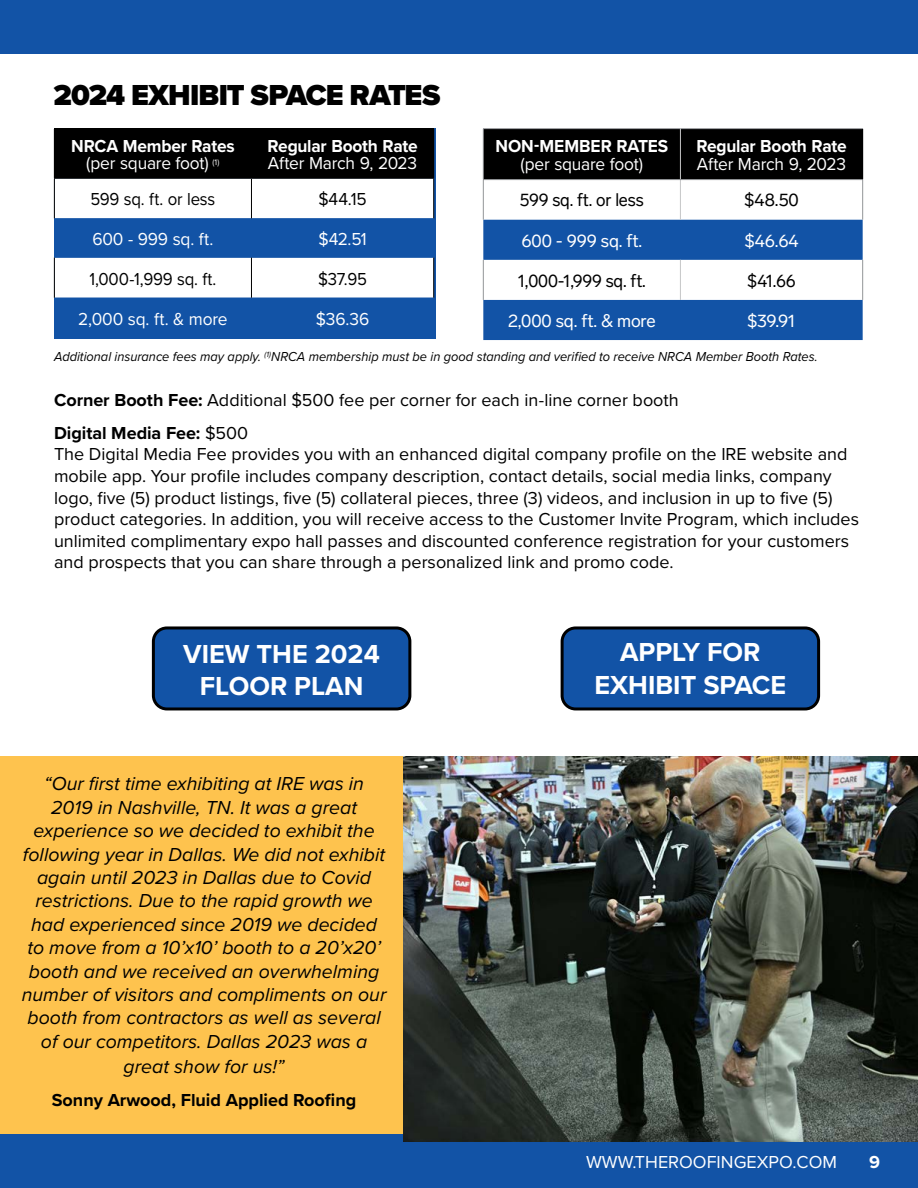
<style>
.page{position:relative;width:918px;height:1188px;background:#fff}
.page>*{position:absolute;margin:0;border:0;box-sizing:border-box;transform-origin:0 0}
.t1{font:900 30px "Proxima Nova";letter-spacing:-.025em;color:#000}
.t2{font:700 27px/32.4px "Proxima Nova";color:#fff;text-align:center}
.t3{font:italic 19.5px/23.4px "Proxima Nova";color:#000;text-align:center}
.t4{font:18px/21.6px "Proxima Nova";color:#000}
.t5{font:18px "Proxima Nova";letter-spacing:-.01em;color:#fff;scale:.96 1}
.t6{font:700 18px/17.9px "Proxima Nova";letter-spacing:-.01em;color:#fff;text-align:center;scale:.96 1}
.t7{font:18px "Lab Grotesque";letter-spacing:-.01em;color:#fff;scale:.96 1}
.t8{font:18px "Proxima Nova";color:#000;scale:.93 1}
.t9{font:18px "Lab Grotesque";letter-spacing:-.015em;color:#000;scale:.93 1}
.t10{font:700 18px "Proxima Nova";color:#000}
.t11{font:18px "Proxima Nova";letter-spacing:-.01em;color:#fff}
.t12{font:18px "Proxima Nova";color:#000;scale:.96 1}
.t13{font:18px "Lab Grotesque";letter-spacing:-.015em;color:#000;scale:.96 1}
.t14{font:700 18px "Proxima Nova";letter-spacing:-.01em;color:#fff}
.t15{font:italic 13.5px "Proxima Nova";color:#000;scale:.95 1}
.s1{font-weight:400}
.s2{font-weight:700}
</style>
<div class="page">
<div style="left:0;top:1134px;width:918px;height:54px;background:#1253a6"></div>
<div style="left:0;top:756px;width:918px;height:378px;background:#fec34e"></div>
<div style="left:0;top:0;width:918px;height:54px;background:#1253a6"></div>
<div style="left:54px;top:129px;width:197px;height:49px;background:#000"></div>
<div style="left:251px;top:129px;width:183px;height:49px;background:#000"></div>
<svg style="left:54px;top:218px;width:380px;height:120px;fill:#1253a6"></svg>
<hr style="left:54px;top:128px;width:197px;height:1px;background:#000">
<hr style="left:251px;top:128px;width:183px;height:1px;background:#000">
<hr style="left:54px;top:178px;width:197px;height:1px;background:#000">
<hr style="left:54px;top:179px;width:1px;height:39px;background:#000">
<hr style="left:251px;top:178px;width:183px;height:1px;background:#000">
<hr style="left:251px;top:179px;width:1px;height:39px;background:#000">
<hr style="left:433px;top:179px;width:1px;height:39px;background:#000">
<hr style="left:54px;top:258px;width:1px;height:40px;background:#000">
<hr style="left:251px;top:258px;width:1px;height:40px;background:#000">
<hr style="left:433px;top:258px;width:1px;height:40px;background:#000">
<div style="left:483px;top:129px;width:197px;height:51px;background:#000"></div>
<div style="left:680px;top:129px;width:183px;height:51px;background:#000"></div>
<svg style="left:484px;top:180px;width:378px;height:40px"></svg>
<svg style="left:483px;top:220px;width:380px;height:120px;fill:#1253a6"></svg>
<hr style="left:680px;top:129px;width:1px;height:50px;background:#c5c6c8">
<hr style="left:680px;top:180px;width:1px;height:40px;background:#c5c6c8">
<hr style="left:680px;top:260px;width:1px;height:40px;background:#c5c6c8">
<hr style="left:483px;top:128px;width:197px;height:1px;background:#939598">
<hr style="left:483px;top:129px;width:1px;height:50px;background:#939598">
<hr style="left:680px;top:128px;width:183px;height:1px;background:#939598">
<hr style="left:483px;top:179px;width:197px;height:1px;background:#939598">
<hr style="left:483px;top:180px;width:1px;height:40px;background:#939598">
<hr style="left:680px;top:179px;width:183px;height:1px;background:#939598">
<hr style="left:862px;top:180px;width:1px;height:40px;background:#939598">
<hr style="left:483px;top:260px;width:1px;height:40px;background:#939598">
<hr style="left:862px;top:260px;width:1px;height:40px;background:#939598">
<img style="left:404px;top:756px;width:514px;height:386px">
<div style="left:153px;top:628px;width:257px;height:81px;background:#1253a6;border-radius:14px"></div>
<div style="left:152px;top:626px;width:259px;height:84px;border:3px solid #000;border-radius:14px"></div>
<div style="left:562px;top:628px;width:257px;height:81px;background:#1253a6;border-radius:14px"></div>
<div style="left:561px;top:626px;width:259px;height:84px;border:3px solid #000;border-radius:14px"></div>
<h1 class="t1" style="left:54px;top:72px;width:388px">2024 EXHIBIT SPACE RATES</h1>
<p class="t6" style="left:71px;top:136px;width:172px">NRCA Member Rates <span class="s1">(per square foot)</span> <sup>(1)</sup></p>
<p class="t6" style="left:267px;top:136px;width:158px">Regular Booth Rate</p>
<p class="t5" style="left:268px;top:150px;width:157px">After March 9, 2023</p>
<p class="t8" style="left:90px;top:186px;width:136px">599 sq. ft. or less</p>
<p class="t12" style="left:318px;top:186px;width:52px">$44.15</p>
<p class="t5" style="left:92px;top:226px;width:128px">600 - 999 sq. ft.</p>
<p class="t5" style="left:318px;top:226px;width:52px">$42.51</p>
<p class="t8" style="left:89px;top:265px;width:138px">1,000-1,999 sq. ft.</p>
<p class="t8" style="left:318px;top:265px;width:54px">$37.95</p>
<p class="t5" style="left:78px;top:305px;width:157px">2,000 sq. ft. &amp; more</p>
<p class="t5" style="left:316px;top:305px;width:57px">$36.36</p>
<p class="t6" style="left:496px;top:137px;width:181px">NON-MEMBER RATES</p>
<p class="t5" style="left:521px;top:151px;width:129px">(per square foot)</p>
<p class="t6" style="left:696px;top:137px;width:158px">Regular Booth Rate</p>
<p class="t5" style="left:697px;top:151px;width:157px">After March 9, 2023</p>
<p class="t9" style="left:520px;top:190px;width:135px">599 sq. ft. or less</p>
<p class="t13" style="left:744px;top:190px;width:58px">$48.50</p>
<p class="t7" style="left:521px;top:230px;width:127px">600 - 999 sq. ft.</p>
<p class="t7" style="left:744px;top:230px;width:58px">$46.64</p>
<p class="t9" style="left:518px;top:270px;width:139px">1,000-1,999 sq. ft.</p>
<p class="t9" style="left:747px;top:270px;width:54px">$41.66</p>
<p class="t7" style="left:508px;top:310px;width:155px">2,000 sq. ft. &amp; more</p>
<p class="t7" style="left:747px;top:310px;width:52px">$39.91</p>
<p class="t15" style="left:54px;top:347px;width:805px">Additional insurance fees may apply. <sup>(1)</sup>NRCA membership must be in good standing and verified to receive NRCA Member Booth Rates.</p>
<p class="t4" style="left:54px;top:382px;width:626px;line-height:33px"><span class="s2">Corner Booth Fee:</span> Additional $500 fee per corner for each in-line corner booth<br><span class="s2">Digital Media Fee:</span> $500</p>
<p class="t4" style="left:54px;top:443px;width:807px">The Digital Media Fee provides you with an enhanced digital company profile on the IRE website and mobile app. Your profile includes company description, contact details, social media links, company logo, five (5) product listings, five (5) collateral pieces, three (3) videos, and inclusion in up to five (5) product categories. In addition, you will receive access to the Customer Invite Program, which includes unlimited complimentary expo hall passes and discounted conference registration for your customers and prospects that you can share through a personalized link and promo code.</p>
<h2 class="t2" style="left:183px;top:637px;width:198px">VIEW THE 2024<br>FLOOR PLAN</h2>
<h2 class="t2" style="left:595px;top:636px;width:193px">APPLY FOR<br>EXHIBIT SPACE</h2>
<p class="t3" style="left:22px;top:771px;width:366px">“Our first time exhibiting at IRE was in 2019 in Nashville, TN. It was a great experience so we decided to exhibit the following year in Dallas. We did not exhibit again until 2023 in Dallas due to Covid restrictions. Due to the rapid growth we had experienced since 2019 we decided to move from a 10’x10’ booth to a 20’x20’ booth and we received an overwhelming number of visitors and compliments on our booth from contractors as well as several of our competitors. Dallas 2023 was a</p>
<p class="t3" style="left:124px;top:1054px;width:162px">great show for us!”</p>
<p class="t10" style="left:52px;top:1087px;width:306px">Sonny Arwood, Fluid Applied Roofing</p>
<p class="t11" style="left:586px;top:1149px;width:252px">WWW.THEROOFINGEXPO.COM</p>
<p class="t14" style="left:869px;top:1149px;width:12px">9</p>
</div>
